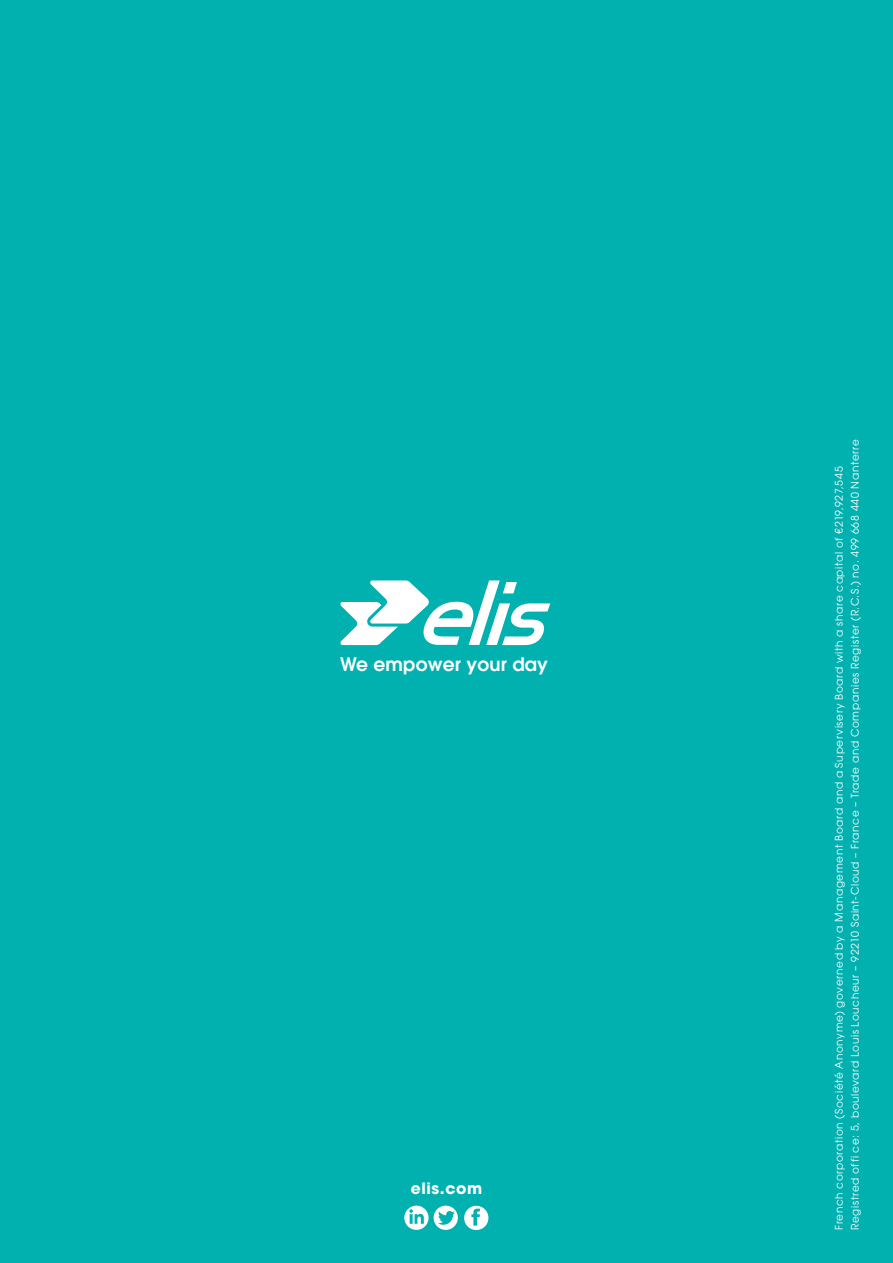
<style>
.page{position:relative;width:893px;height:1263px;background:#00b1b0}
.page>*{position:absolute;margin:0;border:0;box-sizing:border-box;transform-origin:0 0}
.t1{font:600 18.6px "ITC Avant Garde Pro";letter-spacing:.01em;color:#fff}
.t2{font:700 15.6px "ITC Avant Garde Pro";letter-spacing:.04em;color:#fff}
.t3{font:10.5px/16.2px "ITC Avant Garde Pro";letter-spacing:.065em;color:#fff}
</style>
<div class="page">
<svg style="left:340px;top:580px;width:210px;height:65px"></svg>
<div style="left:404px;top:1205px;width:25px;height:25px;background:#fff;border-radius:50%"></div>
<svg style="left:409px;top:1209px;width:15px;height:15px"></svg>
<div style="left:464px;top:1206px;width:24px;height:24px;background:#fff;border-radius:50%"></div>
<svg style="left:471px;top:1209px;width:9px;height:16px"></svg>
<div style="left:434px;top:1205px;width:24px;height:25px;background:#fff;border-radius:50%"></div>
<svg style="left:438px;top:1211px;width:17px;height:14px"></svg>
<h1 class="t1" style="left:340px;top:652px;width:209px">We empower your day</h1>
<h2 class="t2" style="left:411px;top:1178px;width:73px">elis.com</h2>
<p class="t3" style="left:831px;top:1230px;width:792px;rotate:-90deg">French corporation (Société Anonyme) governed by a Management Board and a Supervisery Board with a share capital of €219,927,545<br>Registred offi ce: 5, boulevard Louis Loucheur – 92210 Saint-Cloud – France – Trade and Companies Register (R.C.S.) no. 499 668 440 Nanterre</p>
</div>
